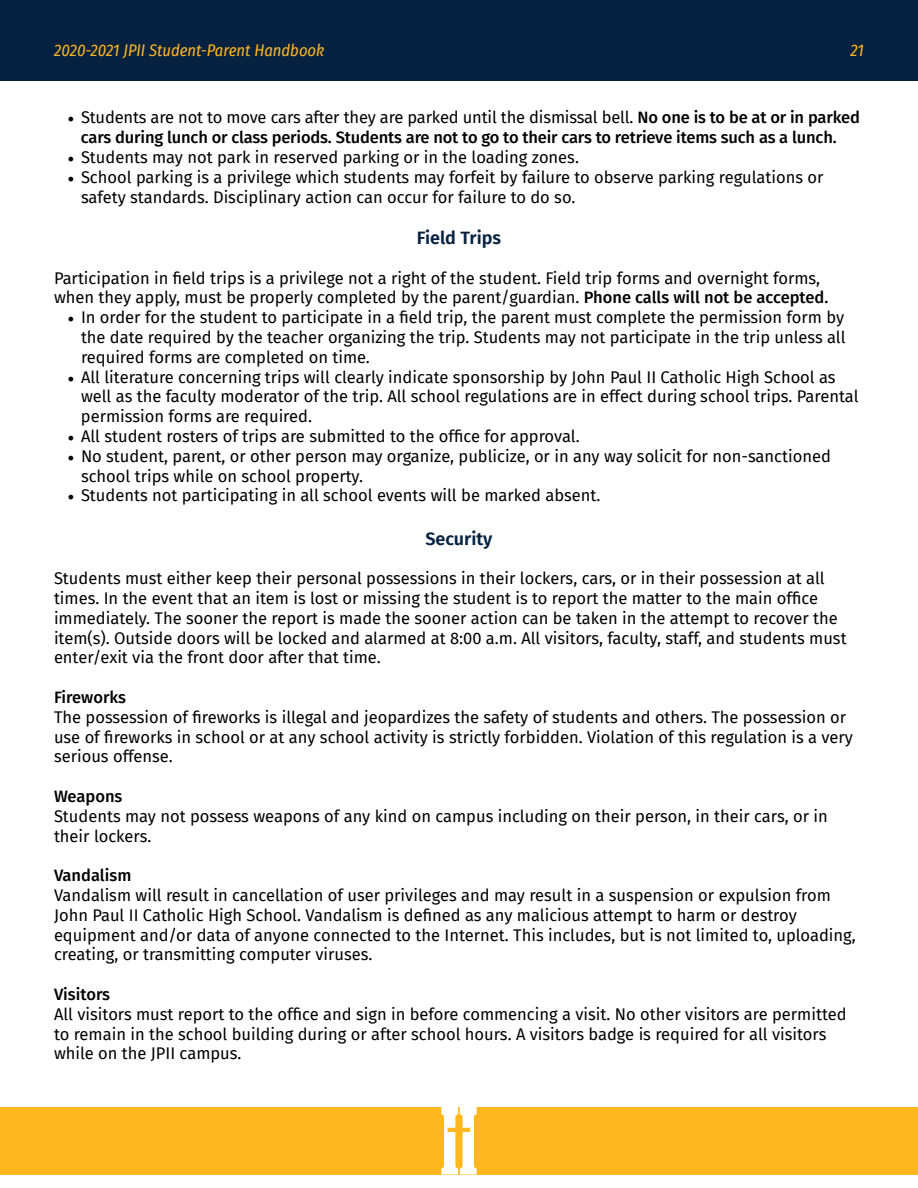
<style>
.page{position:relative;width:918px;height:1188px;background:#fff}
.page>*{position:absolute;margin:0;border:0;box-sizing:border-box;transform-origin:0 0}
.t1{font:600 18px "Fira Sans";color:#072241}
.t2{font:16.5px/19.8px "Fira Sans";color:#000}
.t3{font:500 16.5px/19.8px "Fira Sans";letter-spacing:-.01em;color:#000;text-align:center}
.t4{font:italic 16.5px "Fira Sans Condensed";color:#ffb71e}
.s1{font-family:"Minion Pro";font-weight:400;font-size:18px}
.s2{font-weight:400}
.s3{font-family:"Minion Pro";font-size:18px}
.s4{font-weight:500}
</style>
<div class="page">
<div style="left:0;top:0;width:918px;height:81px;background:#072241"></div>
<div style="left:0;top:1107px;width:918px;height:67px;background:#ffb71e"></div>
<svg style="left:441px;top:1107px;width:36px;height:67px"></svg>
<p class="t4" style="left:54px;top:38px;width:272px">2020-2021 JPII Student-Parent Handbook</p>
<p class="t4" style="left:851px;top:38px;width:15px">21</p>
<p class="t3" style="left:68px;top:107px;width:794px"><span class="s1">•</span> <span class="s2">Students are not to move cars after they are parked until the dismissal bell.</span> No one is to be at or in parked cars during lunch or class periods. Students are not to go to their cars to retrieve items such as a lunch.</p>
<p class="t2" style="left:68px;top:147px;width:513px"><span class="s3">•</span> Students may not park in reserved parking or in the loading zones.</p>
<p class="t2" style="left:81px;top:167px;width:744px;text-indent:-14px"><span class="s3">•</span> School parking is a privilege which students may forfeit by failure to observe parking regulations or safety standards. Disciplinary action can occur for failure to do so.</p>
<p class="t1" style="left:417px;top:223px;width:86px">Field Trips</p>
<p class="t2" style="left:54px;top:268px;width:776px">Participation in field trips is a privilege not a right of the student. Field trip forms and overnight forms, when they apply, must be properly completed by the parent/guardian. <span class="s4">Phone calls will not be accepted.</span></p>
<p class="t2" style="left:81px;top:307px;width:766px;text-align:justify;text-indent:-14px"><span class="s3">•</span> In order for the student to participate in a field trip, the parent must complete the permission form by the date required by the teacher organizing the trip. Students may not participate in the trip unless all required forms are completed on time.</p>
<p class="t2" style="left:81px;top:367px;width:779px;text-indent:-13px"><span class="s3">•</span> All literature concerning trips will clearly indicate sponsorship by John Paul II Catholic High School as well as the faculty moderator of the trip. All school regulations are in effect during school trips. Parental permission forms are required.</p>
<p class="t2" style="left:68px;top:426px;width:514px"><span class="s3">•</span> All student rosters of trips are submitted to the office for approval.</p>
<p class="t2" style="left:81px;top:446px;width:751px;text-indent:-14px"><span class="s3">•</span> No student, parent, or other person may organize, publicize, or in any way solicit for non-sanctioned school trips while on school property.</p>
<p class="t2" style="left:68px;top:485px;width:535px"><span class="s3">•</span> Students not participating in all school events will be marked absent.</p>
<p class="t1" style="left:425px;top:524px;width:69px">Security</p>
<p class="t2" style="left:54px;top:568px;width:794px">Students must either keep their personal possessions in their lockers, cars, or in their possession at all times. In the event that an item is lost or missing the student is to report the matter to the main office immediately. The sooner the report is made the sooner action can be taken in the attempt to recover the item(s). Outside doors will be locked and alarmed at 8:00 a.m. All visitors, faculty, staff, and students must enter/exit via the front door after that time.</p>
<p class="t3" style="left:54px;top:687px;width:74px">Fireworks</p>
<p class="t2" style="left:54px;top:707px;width:801px">The possession of fireworks is illegal and jeopardizes the safety of students and others. The possession or use of fireworks in school or at any school activity is strictly forbidden. Violation of this regulation is a very serious offense.</p>
<p class="t3" style="left:54px;top:786px;width:70px">Weapons</p>
<p class="t2" style="left:54px;top:806px;width:775px">Students may not possess weapons of any kind on campus including on their person, in their cars, or in their lockers.</p>
<p class="t3" style="left:54px;top:865px;width:79px">Vandalism</p>
<p class="t2" style="left:54px;top:885px;width:803px">Vandalism will result in cancellation of user privileges and may result in a suspension or expulsion from John Paul II Catholic High School. Vandalism is defined as any malicious attempt to harm or destroy equipment and/or data of anyone connected to the Internet. This includes, but is not limited to, uploading, creating, or transmitting computer viruses.</p>
<p class="t3" style="left:54px;top:984px;width:58px">Visitors</p>
<p class="t2" style="left:54px;top:1004px;width:794px">All visitors must report to the office and sign in before commencing a visit. No other visitors are permitted to remain in the school building during or after school hours. A visitors badge is required for all visitors while on the JPII campus.</p>
</div>
